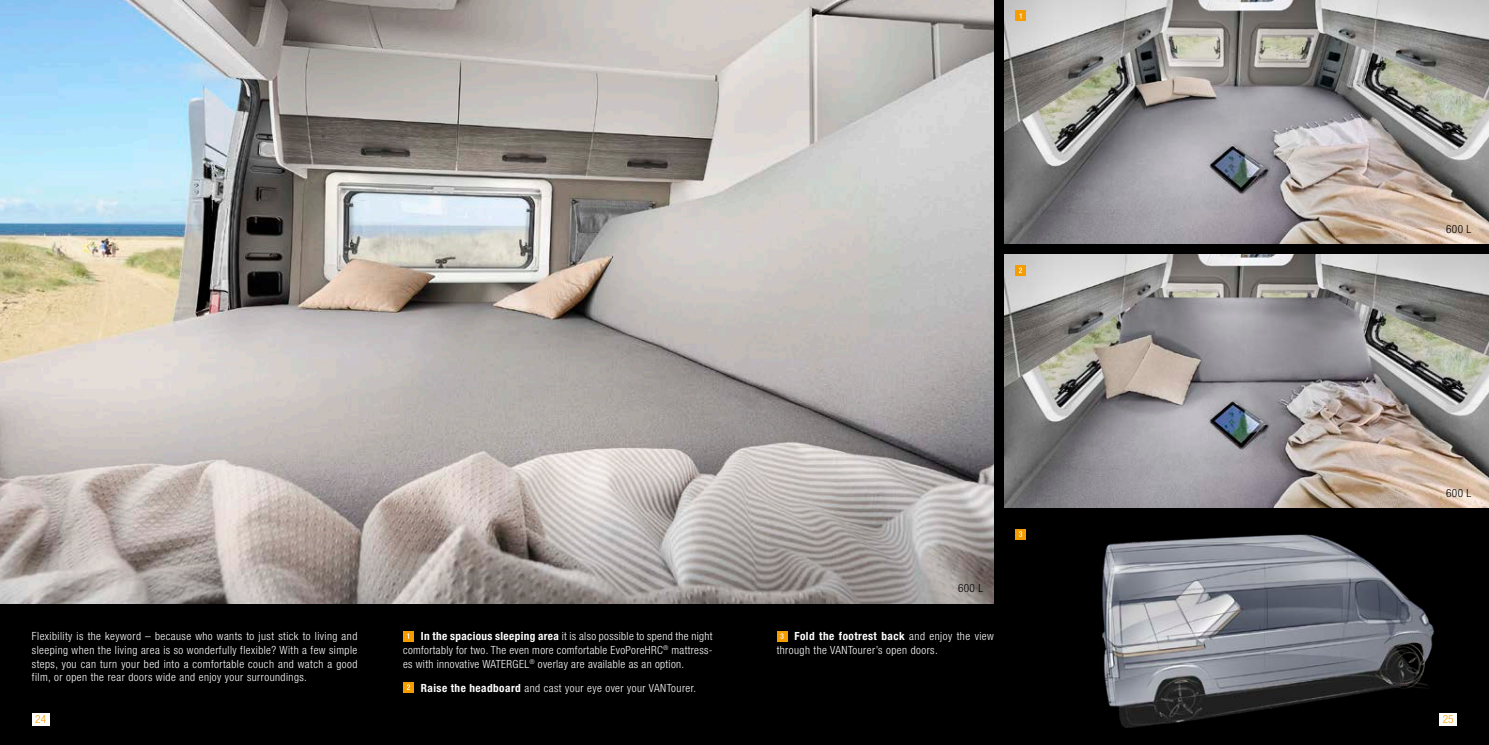
<style>
.page{position:relative;width:1489px;height:745px;background:#fff}
.page>*{position:absolute;margin:0;border:0;box-sizing:border-box;transform-origin:0 0}
.t1{font:300 condensed 11.25px/13.8px "Helvetica Neue LT Std";letter-spacing:.04em;color:#fff;text-align:justify}
.t2{font:300 condensed 11.25px "Helvetica Neue LT Std";letter-spacing:.03em;color:#000}
.t3{font:300 condensed 11.25px "Helvetica Neue LT Std";color:#f59d00}
.s1{font-weight:700}
</style>
<div class="page">
<div style="left:0;top:0;width:1488px;height:744px;background:#000"></div>
<img style="left:0;top:0;width:993px;height:602px">
<img style="left:1004px;top:0;width:484px;height:243px">
<img style="left:1004px;top:254px;width:484px;height:253px">
<img style="left:1015px;top:529px;width:442px;height:199px">
<svg style="left:1015px;top:11px;width:10px;height:10px"></svg>
<svg style="left:1015px;top:265px;width:10px;height:10px"></svg>
<svg style="left:1018px;top:267px;width:3px;height:6px"></svg>
<div style="left:1015px;top:528px;width:10px;height:11px;background:#f59d00"></div>
<svg style="left:1019px;top:531px;width:3px;height:5px"></svg>
<div style="left:403px;top:630px;width:11px;height:11px;background:#f59d00"></div>
<div style="left:403px;top:681px;width:11px;height:11px;background:#f59d00"></div>
<svg style="left:407px;top:684px;width:3px;height:5px"></svg>
<div style="left:776px;top:630px;width:11px;height:11px;background:#f59d00"></div>
<svg style="left:780px;top:633px;width:3px;height:5px"></svg>
<div style="left:32px;top:712px;width:18px;height:13px;background:#fff"></div>
<div style="left:1439px;top:712px;width:17px;height:13px;background:#fff"></div>
<p class="t2" style="left:1445px;top:223px;width:27px">600 L</p>
<p class="t2" style="left:958px;top:581px;width:27px">600 L</p>
<p class="t2" style="left:1445px;top:486px;width:27px">600 L</p>
<p class="t1" style="left:403px;top:628px;width:311px;text-indent:18px"><span class="s1">In the spacious sleeping area</span> it is also possible to spend the night comfortably for two. The even more comfortable EvoPoreHRC<sup>®</sup> mattress&shy;es with innovative WATERGEL<sup>®</sup> overlay are available as an option.</p>
<p class="t1" style="left:776px;top:628px;width:219px;text-indent:18px"><span class="s1">Fold the footrest back</span> and enjoy the view through the VANTourer’s open doors.</p>
<p class="t1" style="left:421px;top:680px;width:277px"><span class="s1">Raise the headboard</span> and cast your eye over your VANTourer.</p>
<p class="t1" style="left:32px;top:628px;width:327px">Flexibility is the keyword – because who wants to just stick to living and sleeping when the living area is so wonderfully flexible? With a few simple steps, you can turn your bed into a comfortable couch and watch a good film, or open the rear doors wide and enjoy your surroundings.</p>
<p class="t3" style="left:35px;top:712px;width:12px">24</p>
<p class="t3" style="left:1442px;top:712px;width:12px">25</p>
</div>
